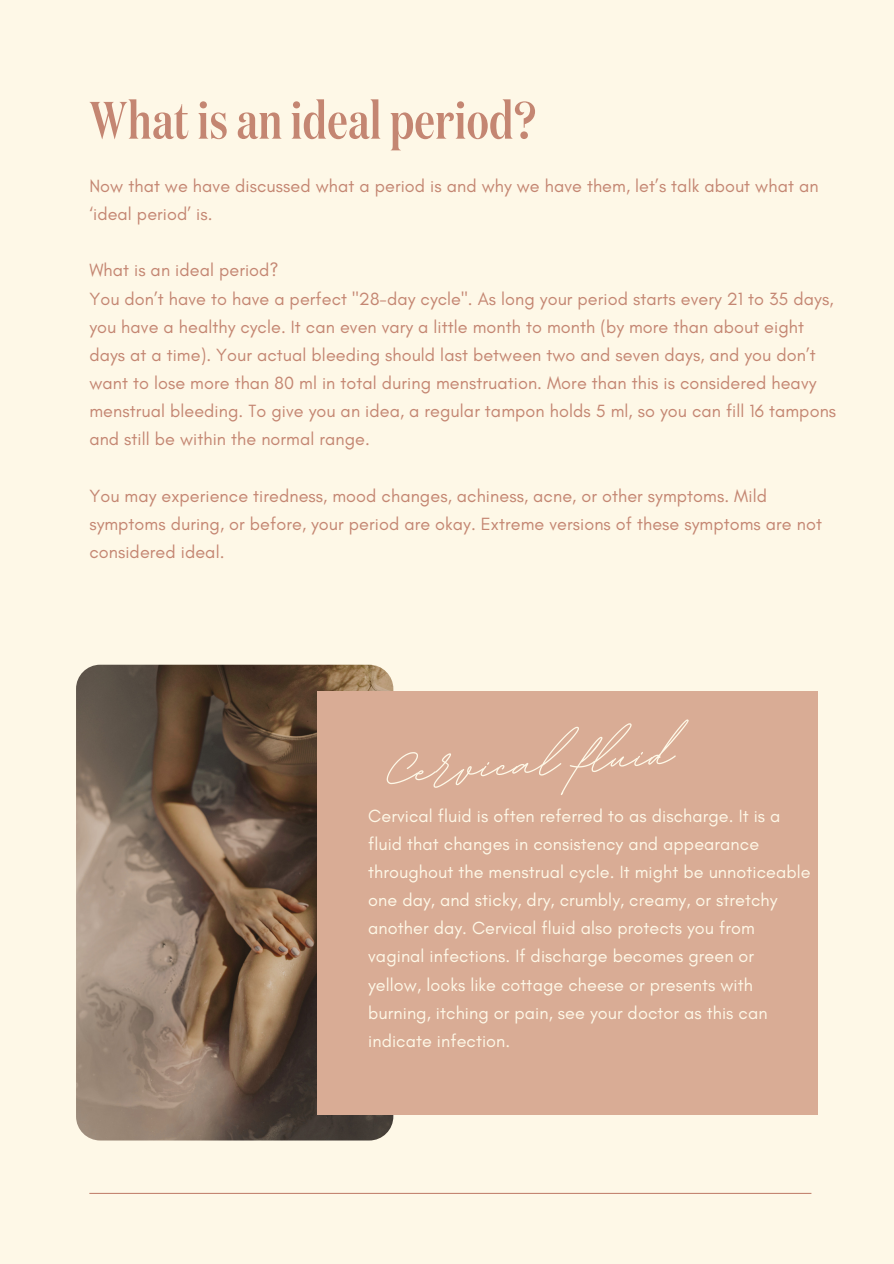
<style>
.page{position:relative;width:894px;height:1264px;background:#fff}
.page>*{position:absolute;margin:0;border:0;box-sizing:border-box;transform-origin:0 0}
.t1{font:700 82.5px "BD Script";color:#fef8e7}
.t2{font:500 52.5px "Domaine Display Cd";letter-spacing:.01em;color:#c48672}
.t3{font:18px/28.2px "Glacial Indifference";letter-spacing:.005em;color:#c48672}
.t4{font:18px/28.2px "Glacial Indifference";letter-spacing:.005em;color:#fef8e7}
</style>
<div class="page">
<div style="left:0;top:0;width:893px;height:1263px;background:#fef8e7"></div>
<img style="left:76px;top:664px;width:317px;height:476px;border-radius:24px">
<div style="left:317px;top:691px;width:500px;height:423px;background:#d9ac95"></div>
<hr style="left:89px;top:1192px;width:722px;height:1px;background:#c48672">
<p class="t2" style="left:89px;top:85px;width:448px">What is an ideal period?</p>
<p class="t3" style="left:89px;top:171px;width:730px">Now that we have discussed what a period is and why we have them, let’s talk about what an ‘ideal period’ is.</p>
<p class="t3" style="left:89px;top:256px;width:191px">What is an ideal period?</p>
<p class="t3" style="left:89px;top:284px;width:748px">You don’t have to have a perfect "28-day cycle". As long your period starts every 21 to 35 days, you have a healthy cycle. It can even vary a little month to month (by more than about eight days at a time). Your actual bleeding should last between two and seven days, and you don’t want to lose more than 80 ml in total during menstruation. More than this is considered heavy menstrual bleeding. To give you an idea, a regular tampon holds 5 ml, so you can fill 16 tampons and still be within the normal range.</p>
<p class="t3" style="left:89px;top:481px;width:733px">You may experience tiredness, mood changes, achiness, acne, or other symptoms. Mild symptoms during, or before, your period are okay. Extreme versions of these symptoms are not considered ideal.</p>
<p class="t1" style="left:384px;top:717px;width:287px;rotate:-4deg">Cervical fluid</p>
<h1 class="t4" style="left:368px;top:801px;width:444px">Cervical fluid is often referred to as discharge. It is a fluid that changes in consistency and appearance throughout the menstrual cycle. It might be unnoticeable one day, and sticky, dry, crumbly, creamy, or stretchy another day. Cervical fluid also protects you from vaginal infections. If discharge becomes green or yellow, looks like cottage cheese or presents with burning, itching or pain, see your doctor as this can indicate infection.</h1>
</div>
